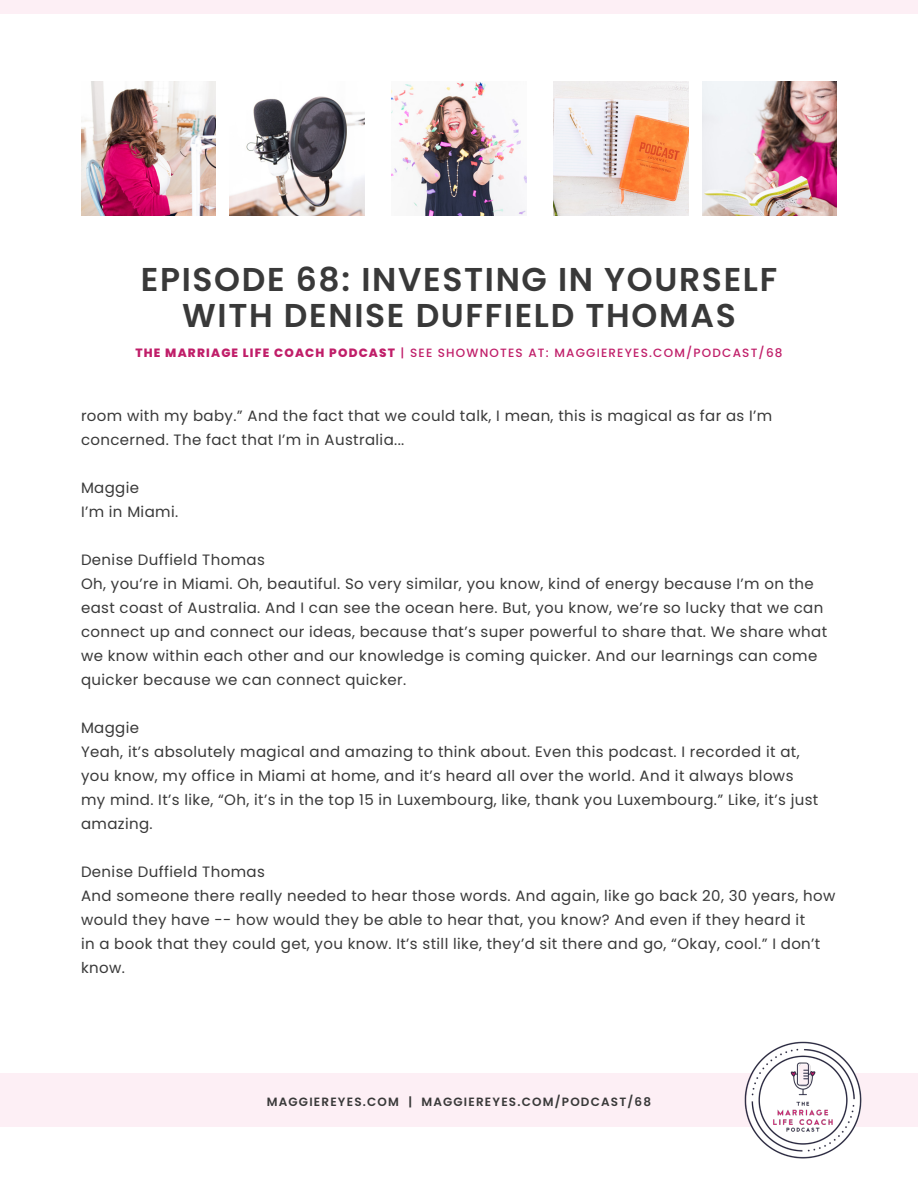
<style>
.page{position:relative;width:918px;height:1188px;background:#fff}
.page>*{position:absolute;margin:0;border:0;box-sizing:border-box;transform-origin:0 0}
.t1{font:600 33px/36px "Poppins";letter-spacing:.05em;color:#393939;text-align:center}
.t2{font:15px/24px "Poppins";letter-spacing:.025em;color:#393939}
.t3{font:500 12px "Poppins";letter-spacing:.1em;color:#c01e69}
.t4{font:600 12px "Poppins";letter-spacing:.1em;color:#393939}
.s1{font-weight:800}
</style>
<div class="page">
<div style="left:0;top:1073px;width:918px;height:54px;background:#fdeff5"></div>
<div style="left:0;top:0;width:918px;height:14px;background:#fdeff5"></div>
<img style="left:81px;top:81px;width:135px;height:135px">
<img style="left:392px;top:82px;width:134px;height:134px">
<img style="left:702px;top:81px;width:135px;height:135px">
<img style="left:230px;top:96px;width:134px;height:120px">
<img style="left:554px;top:81px;width:134px;height:135px">
<img style="left:744px;top:1041px;width:118px;height:118px">
<h1 class="t1" style="left:141px;top:262px;width:638px">EPISODE 68: INVESTING IN YOURSELF<br>WITH DENISE DUFFIELD THOMAS</h1>
<p class="t3" style="left:135px;top:346px;width:649px"><span class="s1">THE MARRIAGE LIFE COACH PODCAST</span> | SEE SHOWNOTES AT: MAGGIEREYES.COM/PODCAST/68</p>
<p class="t2" style="left:81px;top:404px;width:693px">room with my baby.” And the fact that we could talk, I mean, this is magical as far as I’m concerned. The fact that I’m in Australia...</p>
<p class="t2" style="left:81px;top:476px;width:99px">Maggie<br>I’m in Miami.</p>
<p class="t2" style="left:81px;top:548px;width:748px">Denise Duffield Thomas<br>Oh, you’re in Miami. Oh, beautiful. So very similar, you know, kind of energy because I’m on the east coast of Australia. And I can see the ocean here. But, you know, we’re so lucky that we can connect up and connect our ideas, because that’s super powerful to share that. We share what we know within each other and our knowledge is coming quicker. And our learnings can come quicker because we can connect quicker.</p>
<p class="t2" style="left:81px;top:716px;width:739px">Maggie<br>Yeah, it’s absolutely magical and amazing to think about. Even this podcast. I recorded it at, you know, my office in Miami at home, and it’s heard all over the world. And it always blows my mind. It’s like, “Oh, it’s in the top 15 in Luxembourg, like, thank you Luxembourg.” Like, it’s just amazing.</p>
<p class="t2" style="left:81px;top:860px;width:756px">Denise Duffield Thomas<br>And someone there really needed to hear those words. And again, like go back 20, 30 years, how would they have -- how would they be able to hear that, you know? And even if they heard it<br>in a book that they could get, you know. It’s still like, they’d sit there and go, “Okay, cool.” I don’t know.</p>
<p class="t4" style="left:267px;top:1095px;width:386px">MAGGIEREYES.COM | MAGGIEREYES.COM/PODCAST/68</p>
</div>
